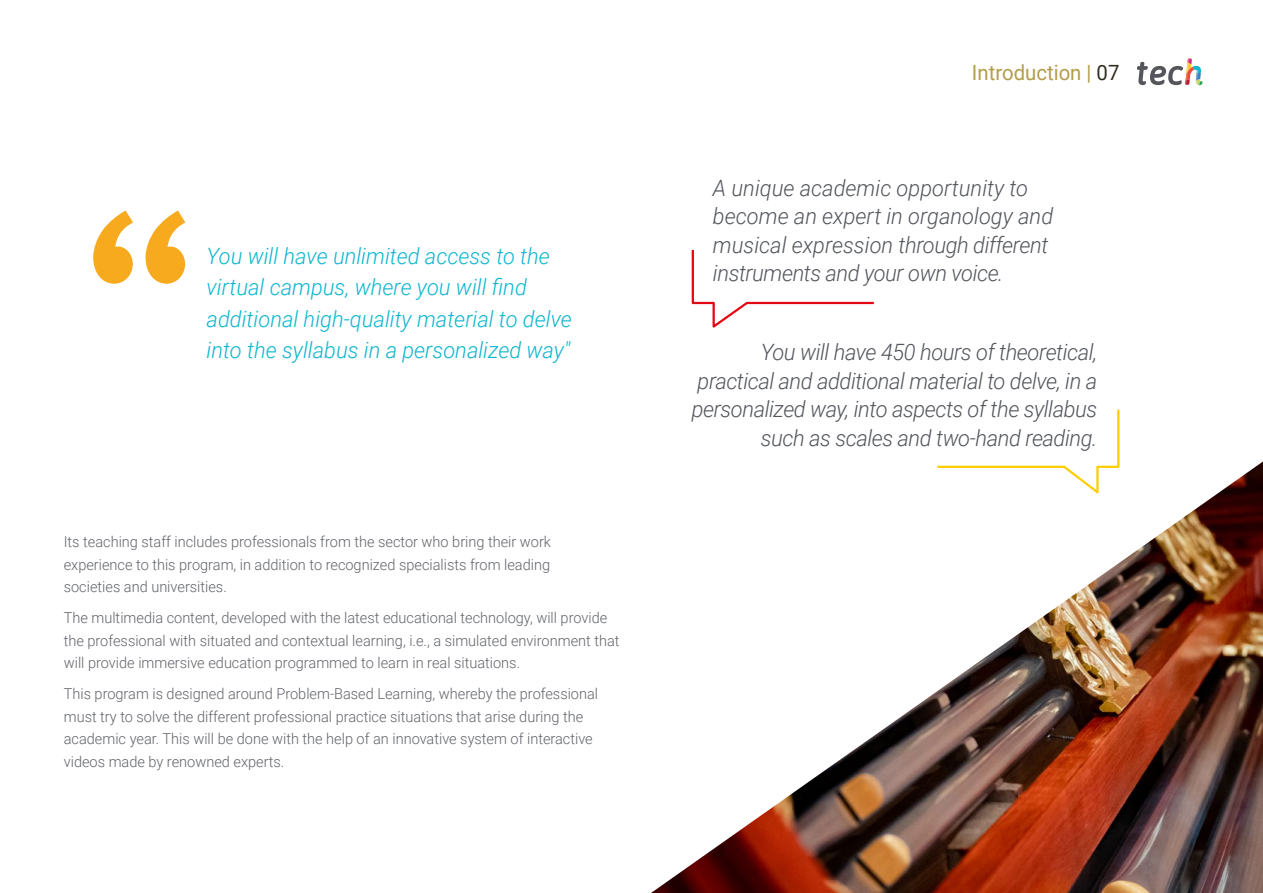
<style>
.page{position:relative;width:1263px;height:893px;background:#fff}
.page>*{position:absolute;margin:0;border:0;box-sizing:border-box;transform-origin:0 0}
.t1{font:italic 300 22.5px/28.5px "Roboto";letter-spacing:-.02em;color:#52555b;text-align:right}
.t2{font:italic 300 22.5px/31.5px "Roboto";color:#0fb6cf}
.t3{font:italic 300 22.5px/28.5px "Roboto";color:#52555b}
.t4{font:21px "Roboto";color:#b49c4b}
.t5{font:300 15px/22.5px "Roboto";color:#61646a}
.s1{color:#312e20}
</style>
<div class="page">
<svg style="left:93px;top:210px;width:92px;height:74px"></svg>
<img style="left:651px;top:461px;width:612px;height:432px">
<svg style="left:1137px;top:58px;width:65px;height:28px"></svg>
<svg style="left:935px;top:409px;width:185px;height:88px"></svg>
<svg style="left:691px;top:250px;width:183px;height:78px"></svg>
<h1 class="t2" style="left:207px;top:239px;width:367px">You will have unlimited access to the virtual campus, where you will find additional high-quality material to delve into the syllabus in a personalized way"</h1>
<p class="t5" style="left:64px;top:530px;width:489px;text-align:justify">Its teaching staff includes professionals from the sector who bring their work experience to this program, in addition to recognized specialists from leading societies and universities.</p>
<p class="t5" style="left:64px;top:606px;width:557px">The multimedia content, developed with the latest educational technology, will provide the professional with situated and contextual learning, i.e., a simulated environment that will provide immersive education programmed to learn in real situations.</p>
<p class="t5" style="left:64px;top:682px;width:536px">This program is designed around Problem-Based Learning, whereby the professional must try to solve the different professional practice situations that arise during the academic year. This will be done with the help of an innovative system of interactive videos made by renowned experts.</p>
<h2 class="t4" style="left:972px;top:57px;width:149px">Introduction | <span class="s1">07</span></h2>
<h1 class="t3" style="left:713px;top:173px;width:342px">A unique academic opportunity to become an expert in organology and musical expression through different instruments and your own voice.</h1>
<h1 class="t1" style="left:692px;top:337px;width:407px">You will have 450 hours of theoretical, practical and additional material to delve, in a personalized way, into aspects of the syllabus such as scales and two-hand reading.</h1>
</div>
